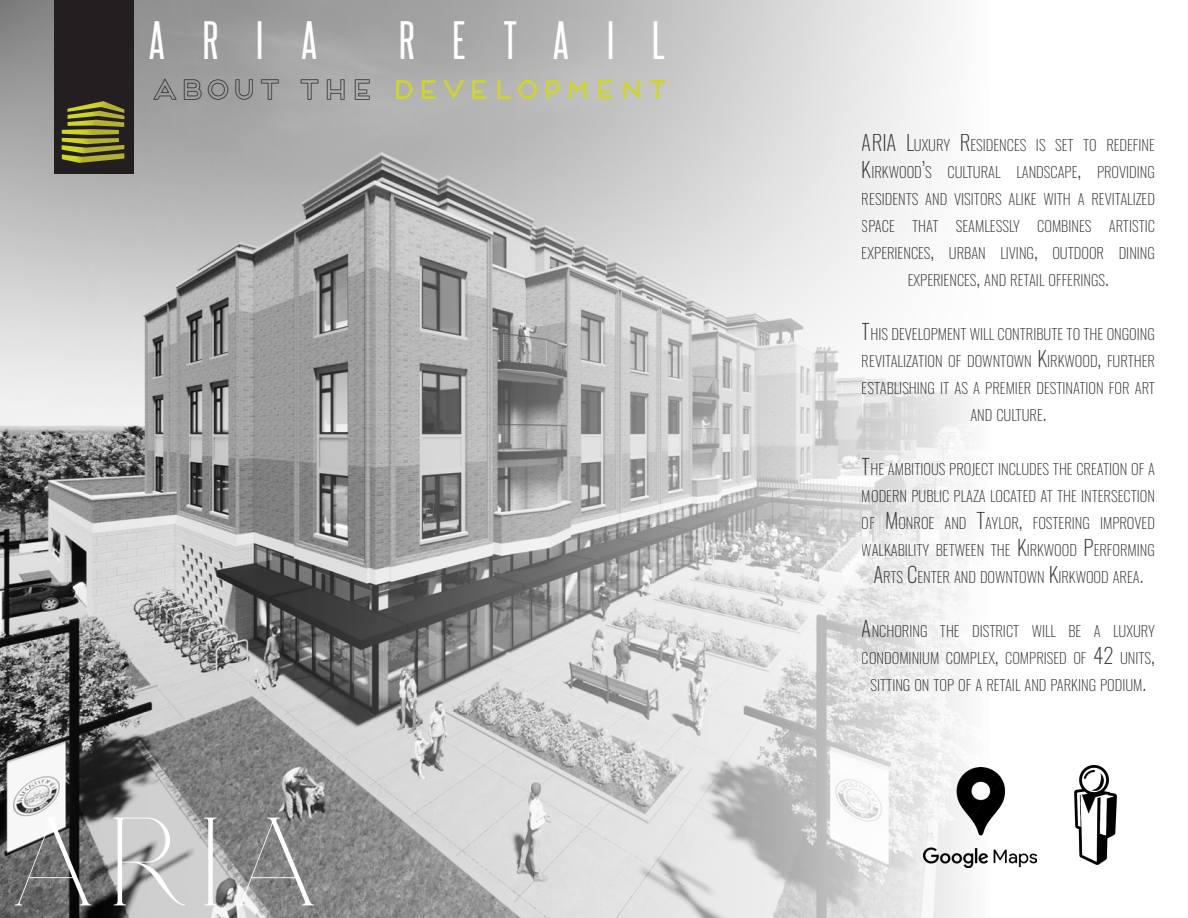
<style>
.page{position:relative;width:1188px;height:918px;background:#fff}
.page>*{position:absolute;margin:0;border:0;box-sizing:border-box;transform-origin:0 0}
.t1{font:46.5px "Steelfish Rg";letter-spacing:.82em;color:#fff}
.t2{font:27px "Frontage";letter-spacing:-.05em;color:#d0d628}
.t3{font:14.7px/27px "Oswald";color:#231f20}
.s1{font-family:"Frontage Outline";color:#231f20}
.s2{font-size:21px}
</style>
<div class="page">
<img style="left:0;top:0;width:988px;height:918px">
<img style="left:924px;top:768px;width:112px;height:100px">
<img style="left:1074px;top:766px;width:43px;height:98px">
<div style="left:54px;top:0;width:80px;height:174px;background:#231f20"></div>
<svg style="left:62px;top:101px;width:62px;height:62px"></svg>
<img style="left:0;top:797px;width:324px;height:121px">
<p class="t1" style="left:149px;top:12px;width:170px">ARIA</p>
<p class="t1" style="left:399px;top:12px;width:267px">RETAIL</p>
<p class="t2" style="left:149px;top:74px;width:522px"><span class="s1">ABOUT THE</span> DEVELOPMENT</p>
<p class="t3" style="left:862px;top:130px;width:295px"><span class="s2">ARIA L</span>UXURY <span class="s2">R</span>ESIDENCES IS SET TO REDEFINE<br><span class="s2">K</span>IRKWOOD<span class="s2">’</span>S CULTURAL</p>
<p class="t3" style="left:1016px;top:157px;width:140px">LANDSCAPE<span class="s2">,</span> PROVIDING</p>
<p class="t3" style="left:862px;top:184px;width:295px">RESIDENTS AND VISITORS ALIKE WITH A REVITALIZED</p>
<p class="t3" style="left:862px;top:211px;width:295px">SPACE THAT SEAMLESSLY COMBINES ARTISTIC</p>
<p class="t3" style="left:862px;top:238px;width:295px">EXPERIENCES<span class="s2">,</span> URBAN LIVING<span class="s2">,</span> OUTDOOR DINING</p>
<p class="t3" style="left:908px;top:265px;width:203px">EXPERI ENCES<span class="s2">,</span> AND RETAIL OFFERI NGS<span class="s2">.</span></p>
<p class="t3" style="left:862px;top:319px;width:295px;text-align:center"><span class="s2">T</span>HIS DEVELOPMENT WILL CONTRIBUTE TO THE ONGOING REVITALIZATION OF DOWNTOWN <span class="s2">K</span>IRKWOOD<span class="s2">,</span> FURTHER ESTABLISHING IT AS A PREMIER DESTINATION FOR ART AND CULTURE<span class="s2">.</span></p>
<p class="t3" style="left:862px;top:454px;width:295px;text-align:justify"><span class="s2">T</span>HE AMBITIOUS PROJECT INCLUDES THE CREATION OF A MODERN PUBLIC PLAZA LOCATED AT THE INTERSECTION OF <span class="s2">M</span> ONROE AND <span class="s2">T</span>AYLOR<span class="s2">,</span> FOSTERI NG IMPROVED WALKA</p>
<p class="t3" style="left:873px;top:535px;width:283px;text-indent:24px">BILITY BETWEEN THE <span class="s2">K</span>IRKWOOD <span class="s2">P</span>ERFORMING<br><span class="s2">A</span>RTS <span class="s2">C</span>ENTER AND DOWNTOWN <span class="s2">K</span>IRKWOOD AREA<span class="s2">.</span></p>
<p class="t3" style="left:862px;top:616px;width:186px"><span class="s2">A</span>NCHORING THE DISTRICT WILL</p>
<p class="t3" style="left:1068px;top:616px;width:88px">BE A LUXURY</p>
<p class="t3" style="left:862px;top:643px;width:295px">CONDOMINIUM COMPLEX<span class="s2">,</span> COMPRISED OF <span class="s2">42</span> UNITS<span class="s2">,</span></p>
<p class="t3" style="left:871px;top:670px;width:194px">SITTING ON TOP OF A RETAIL AND PARKI</p>
<p class="t3" style="left:1081px;top:670px;width:67px">NG PODIUM<span class="s2">.</span></p>
</div>
